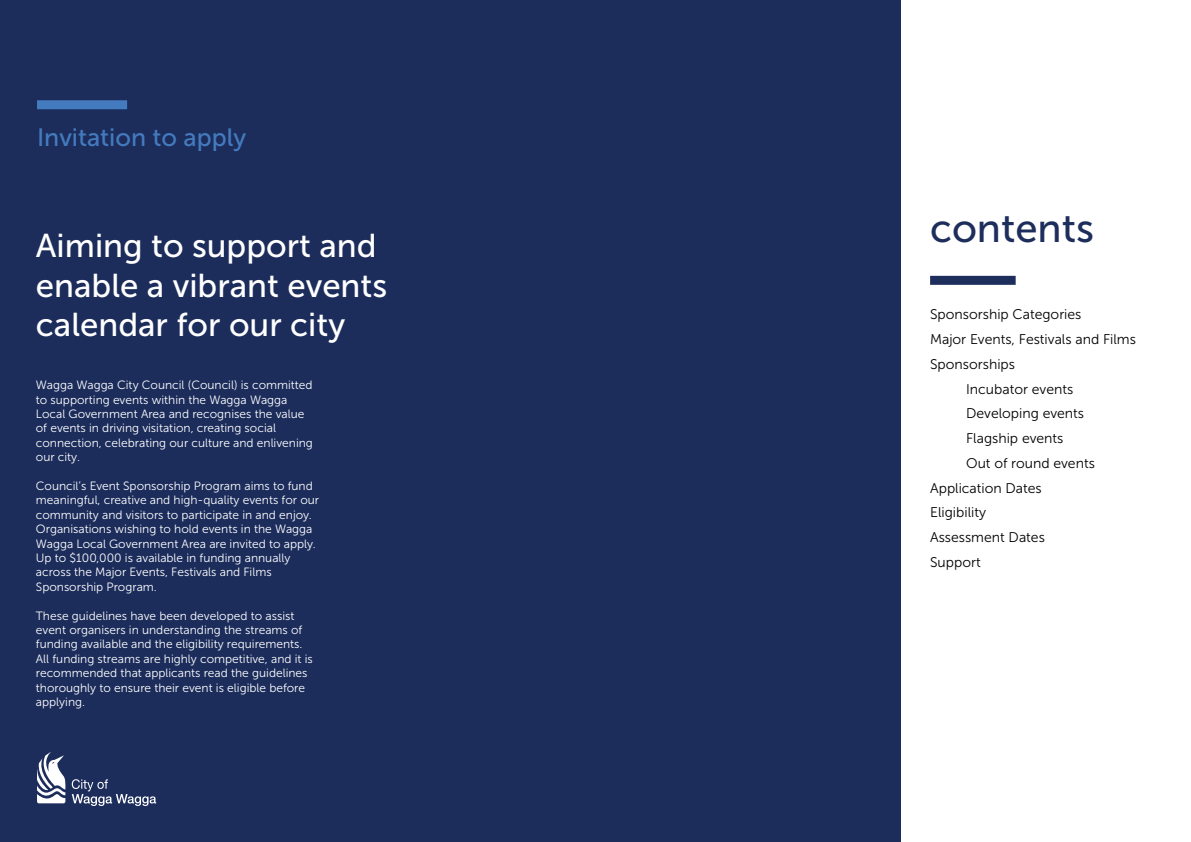
<style>
.page{position:relative;width:1191px;height:842px;background:#fff}
.page>*{position:absolute;margin:0;border:0;box-sizing:border-box;transform-origin:0 0}
.t1{font:40px "Museo Sans 500";color:#1e2e5c}
.t2{font:33px/39.6px "Museo Sans 500";color:#fff}
.t3{font:25px "Museo Sans 500";color:#447bbe}
.t4{font:14px "Museo Sans 300";color:#000}
.t5{font:12px/14.4px "Museo Sans 300";color:#fff}
</style>
<div class="page">
<div style="left:0;top:0;width:900px;height:842px;background:#1c2d5c"></div>
<div style="left:37px;top:100px;width:90px;height:9px;background:#447bbf"></div>
<div style="left:930px;top:276px;width:85px;height:9px;background:#1e2e5c"></div>
<svg style="left:37px;top:752px;width:29px;height:52px"></svg>
<svg style="left:72px;top:779px;width:84px;height:27px"></svg>
<h3 class="t3" style="left:37px;top:124px;width:211px">Invitation to apply</h3>
<h2 class="t2" style="left:36px;top:226px;width:353px">Aiming to support and enable a vibrant events calendar for our city</h2>
<p class="t5" style="left:36px;top:378px;width:278px">Wagga Wagga City Council (Council) is committed to supporting events within the Wagga Wagga Local Government Area and recognises the value of events in driving visitation, creating social connection, celebrating our culture and enlivening our city.</p>
<p class="t5" style="left:36px;top:479px;width:285px">Council’s Event Sponsorship Program aims to fund meaningful, creative and high-quality events for our community and visitors to participate in and enjoy.<br>Organisations wishing to hold events in the Wagga Wagga Local Government Area are invited to apply.<br>Up to $100,000 is available in funding annually across the Major Events, Festivals and Films Sponsorship Program.</p>
<p class="t5" style="left:36px;top:608px;width:278px">These guidelines have been developed to assist event organisers in understanding the streams of funding available and the eligibility requirements.<br>All funding streams are highly competitive, and it is recommended that applicants read the guidelines thoroughly to ensure their event is eligible before applying.</p>
<h1 class="t1" style="left:930px;top:206px;width:165px">contents</h1>
<p class="t4" style="left:930px;top:307px;width:153px">Sponsorship Categories</p>
<p class="t4" style="left:930px;top:332px;width:207px">Major Events, Festivals and Films</p>
<p class="t4" style="left:930px;top:356px;width:86px">Sponsorships</p>
<p class="t4" style="left:966px;top:381px;width:109px">Incubator events</p>
<p class="t4" style="left:966px;top:406px;width:119px">Developing events</p>
<p class="t4" style="left:966px;top:431px;width:99px">Flagship events</p>
<p class="t4" style="left:966px;top:455px;width:130px">Out of round events</p>
<p class="t4" style="left:930px;top:480px;width:113px">Application Dates</p>
<p class="t4" style="left:930px;top:505px;width:57px">Eligibility</p>
<p class="t4" style="left:930px;top:530px;width:116px">Assessment Dates</p>
<p class="t4" style="left:930px;top:555px;width:52px">Support</p>
</div>
